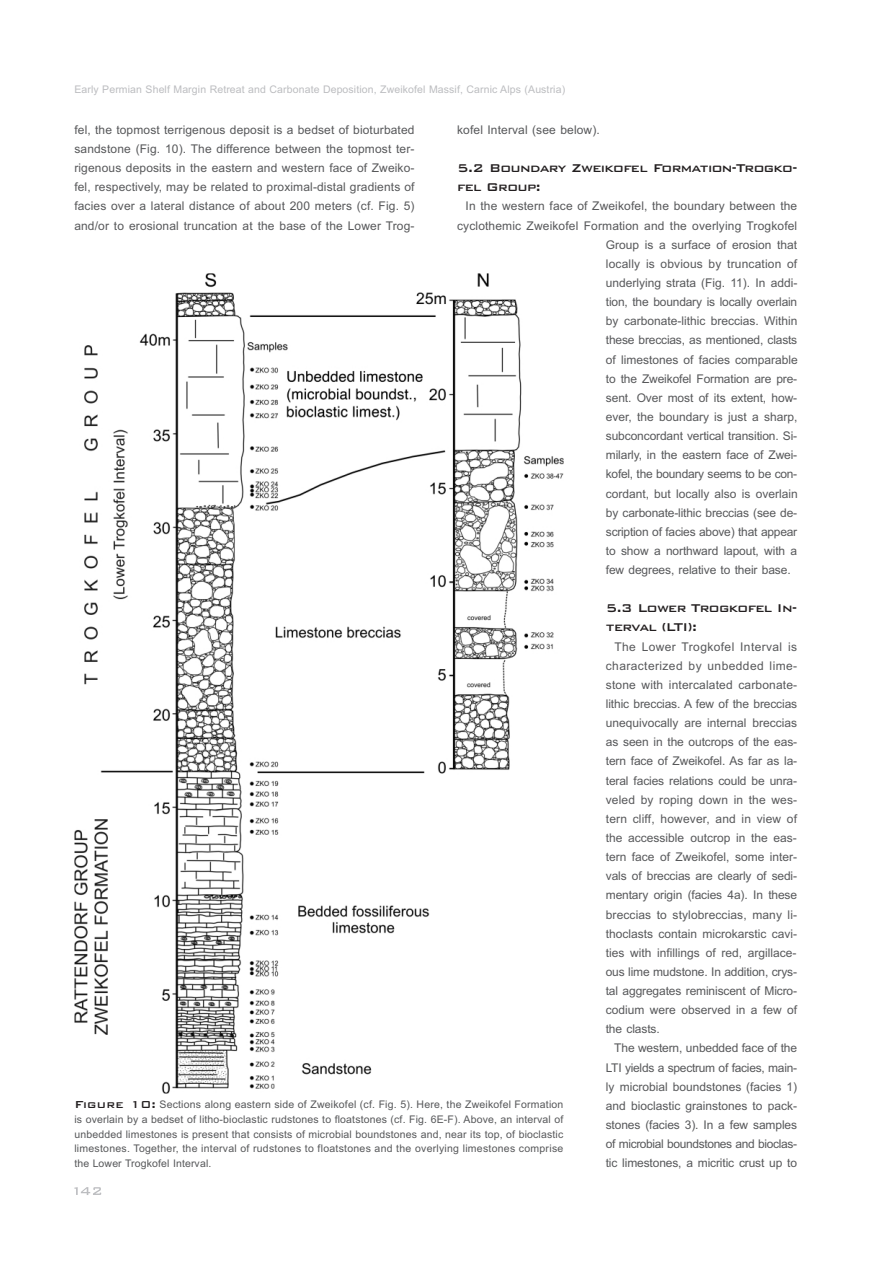
<style>
.page{position:relative;width:893px;height:1263px;background:#fff}
.page>*{position:absolute;margin:0;border:0;box-sizing:border-box;transform-origin:0 0}
.t1{font:500 15px/19.2px "Bank Gothic BT";letter-spacing:-.045em;color:#231f20}
.t2{font:12px/19.2px "Arial";letter-spacing:.01em;color:#57585a;text-align:justify}
.t3{font:10.5px/14.9px "Arial";letter-spacing:.01em;color:#57585a;text-align:justify}
.t4{font:10.5px "Arial";letter-spacing:.01em;color:#bcbdc0}
.s1{font-family:"Bank Gothic BT";font-weight:500;font-size:13.5px;color:#231f20}
</style>
<div class="page">
<img style="left:74px;top:274px;width:490px;height:819px">
<svg style="left:74px;top:1187px;width:27px;height:8px"></svg>
<p class="t4" style="left:74px;top:85px;width:492px">Early Permian Shelf Margin Retreat and Carbonate Deposition, Zweikofel Massif, Carnic Alps (Austria)</p>
<p class="t2" style="left:74px;top:121px;width:342px">fel, the topmost terrigenous deposit is a bedset of bioturbated sandstone (Fig. 10). The difference between the topmost ter&shy;rigenous deposits in the eastern and western face of Zweiko&shy;fel, respectively, may be related to proximal-distal gradients of facies over a lateral distance of about 200 meters (cf. Fig. 5) and/or to erosional truncation at the base of the Lower Trog-</p>
<p class="t2" style="left:457px;top:121px;width:144px">kofel Interval (see below).</p>
<p class="t1" style="left:457px;top:159px;width:342px">5.2 Boundary Zweikofel Formation-Trogko&shy;fel Group:</p>
<p class="t2" style="left:457px;top:198px;width:342px;text-align:right">In the western face of Zweikofel, the boundary between the cyclothemic Zweikofel Formation and the overlying Trogkofel</p>
<p class="t2" style="left:606px;top:236px;width:193px">Group is a surface of erosion that locally is obvious by truncation of underlying strata (Fig. 11). In addi&shy;tion, the boundary is locally overlain by carbonate-lithic breccias. Within these breccias, as mentioned, clasts of limestones of facies comparable to the Zweikofel Formation are pre&shy;sent. Over most of its extent, how&shy;ever, the boundary is just a sharp, subconcordant vertical transition. Si&shy;milarly, in the eastern face of Zwei&shy;kofel, the boundary seems to be con&shy;cordant, but locally also is overlain by carbonate-lithic breccias (see de&shy;scription of facies above) that appear to show a northward lapout, with a few degrees, relative to their base.</p>
<p class="t3" style="left:74px;top:1097px;width:491px"><span class="s1">Figure 10:</span> Sections along eastern side of Zweikofel (cf. Fig. 5). Here, the Zweikofel Formation is overlain by a bedset of litho-bioclastic rudstones to floatstones (cf. Fig. 6E-F). Above, an interval of unbedded limestones is present that consists of microbial boundstones and, near its top, of bioclastic limestones. Together, the interval of rudstones to floatstones and the overlying limestones comprise the Lower Trogkofel Interval.</p>
<p class="t1" style="left:606px;top:599px;width:193px">5.3 Lower Trogkofel In&shy;terval (LTI):</p>
<p class="t2" style="left:606px;top:638px;width:193px;text-indent:9px">The Lower Trogkofel Interval is characterized by unbedded lime&shy;stone with intercalated carbonate&shy;lithic breccias. A few of the breccias unequivocally are internal breccias as seen in the outcrops of the eas&shy;tern face of Zweikofel. As far as la&shy;teral facies relations could be unra&shy;veled by roping down in the wes&shy;tern cliff, however, and in view of the accessible outcrop in the eas&shy;tern face of Zweikofel, some inter&shy;vals of breccias are clearly of sedi&shy;mentary origin (facies 4a). In these breccias to stylobreccias, many li&shy;thoclasts contain microkarstic cavi&shy;ties with infillings of red, argillace&shy;ous lime mudstone. In addition, crys&shy;tal aggregates reminiscent of Micro&shy;codium were observed in a few of the clasts.</p>
<p class="t2" style="left:606px;top:1040px;width:193px;text-indent:9px">The western, unbedded face of the LTI yields a spectrum of facies, main&shy;ly microbial boundstones (facies 1) and bioclastic grainstones to pack&shy;stones (facies 3). In a few samples of microbial boundstones and bioclas&shy;tic limestones, a micritic crust up to</p>
</div>
